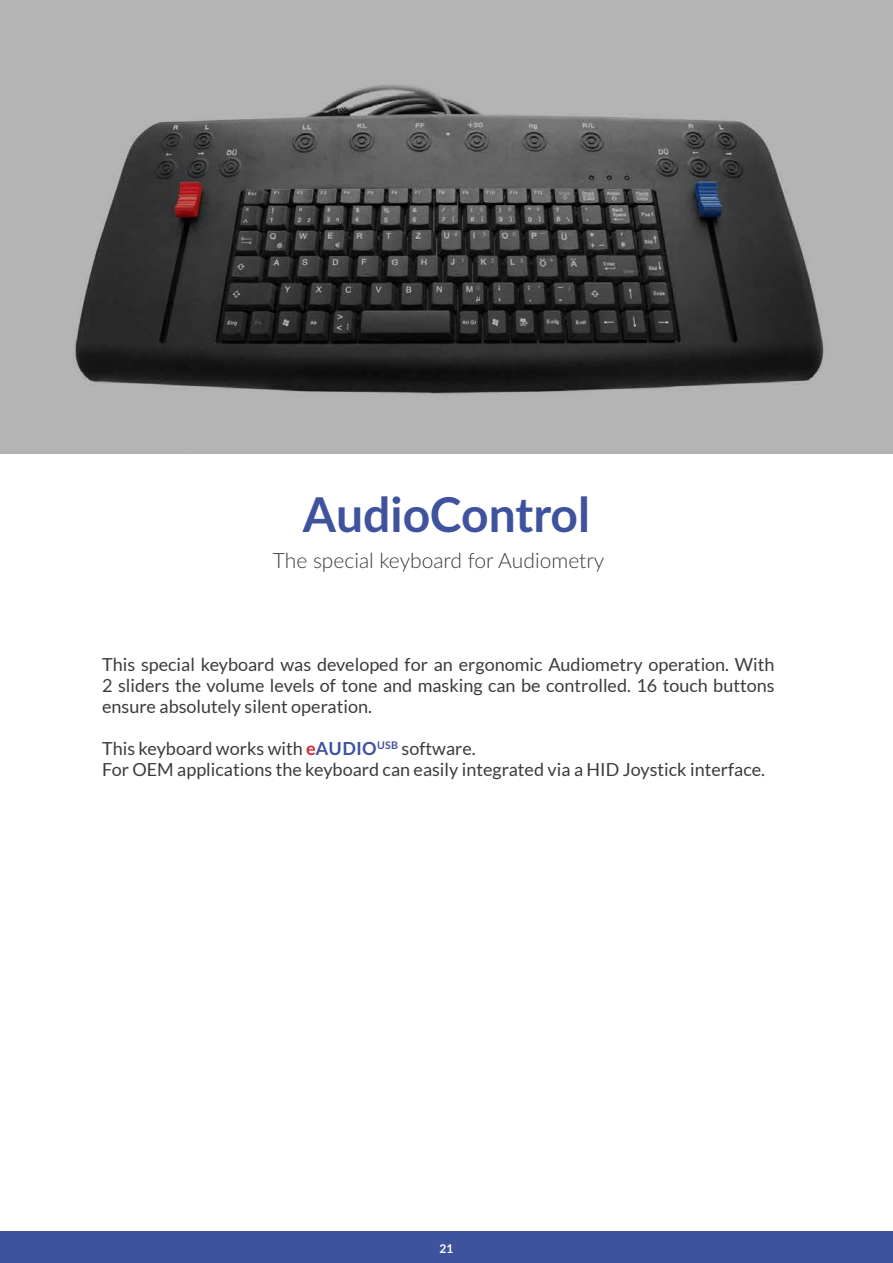
<style>
.page{position:relative;width:893px;height:1263px;background:#fff}
.page>*{position:absolute;margin:0;border:0;box-sizing:border-box;transform-origin:0 0}
.t1{font:700 48px "Lato";color:#3f529d}
.t2{font:300 21px "Lato";color:#3c3c3b}
.t3{font:18px/21px "Lato";color:#3c3c3b;text-align:justify}
.t4{font:700 12px "Lato";color:#fff}
.s1{font-weight:700;color:#ce2c36}
.s2{font-weight:700;color:#3f529d}
</style>
<div class="page">
<div style="left:0;top:1231px;width:893px;height:32px;background:#3f529d"></div>
<img style="left:0;top:0;width:893px;height:453px">
<h1 class="t1" style="left:303px;top:479px;width:289px">AudioControl</h1>
<p class="t2" style="left:273px;top:546px;width:333px">The special keyboard for Audiometry</p>
<p class="t3" style="left:102px;top:654px;width:674px">This special keyboard was developed for an ergonomic Audiometry operation. With 2 sliders the volume levels of tone and masking can be controlled. 16 touch buttons ensure absolutely silent operation.</p>
<p class="t3" style="left:102px;top:738px;width:664px">This keyboard works with <span class="s1">e</span><span class="s2">AUDIO</span><sup>USB</sup> software.<br>For OEM applications the keyboard can easily integrated via a HID Joystick interface.</p>
<p class="t4" style="left:439px;top:1240px;width:15px">21</p>
</div>
